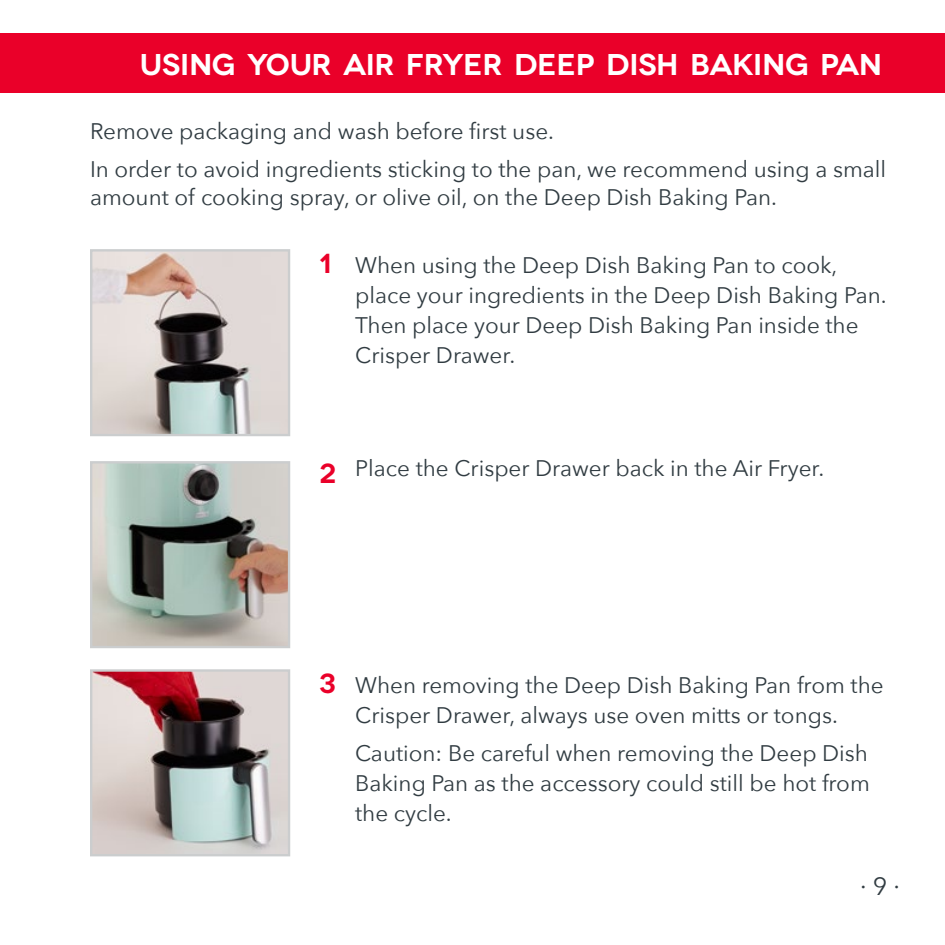
<style>
.page{position:relative;width:945px;height:945px;background:#fff}
.page>*{position:absolute;margin:0;border:0;box-sizing:border-box;transform-origin:0 0}
.t1{font:600 30px "Novecentowide";letter-spacing:-.01em;color:#fff}
.t2{font:25px "Avenir Next";color:#313c42}
.t3{font:22.5px/30px "Avenir Next";color:#313c42}
.s1{font-family:"Novecentowide";font-weight:600;font-size:27.5px;color:#ea0029}
</style>
<div class="page">
<div style="left:0;top:34px;width:945px;height:59px;background:#ea0029"></div>
<img style="left:93px;top:252px;width:194px;height:181px">
<div style="left:90px;top:249px;width:200px;height:187px;border:2px solid #cbcdce"></div>
<img style="left:93px;top:672px;width:194px;height:181px">
<div style="left:90px;top:669px;width:200px;height:187px;border:2px solid #cbcdce"></div>
<img style="left:93px;top:464px;width:194px;height:181px">
<div style="left:90px;top:461px;width:200px;height:187px;border:2px solid #cbcdce"></div>
<h1 class="t1" style="left:140px;top:47px;width:744px">USING YOUR AIR FRYER DEEP DISH BAKING PAN</h1>
<p class="t3" style="left:90px;top:110px;width:798px;line-height:38.8px">Remove packaging and wash before first use.<br>In order to avoid ingredients sticking to the pan, we recommend using a small</p>
<p class="t3" style="left:90px;top:181px;width:689px">amount of cooking spray, or olive oil, on the Deep Dish Baking Pan.</p>
<p class="t3" style="left:355px;top:249px;width:533px;text-indent:-36px"><span class="s1">1</span> When using the Deep Dish Baking Pan to cook, place your ingredients in the Deep Dish Baking Pan.<br>Then place your Deep Dish Baking Pan inside the Crisper Drawer.</p>
<p class="t3" style="left:319px;top:452px;width:507px"><span class="s1">2</span> Place the Crisper Drawer back in the Air Fryer.</p>
<p class="t3" style="left:319px;top:669px;width:566px;text-align:center"><span class="s1">3</span> When removing the Deep Dish Baking Pan from the<br>Crisper Drawer, always use oven mitts or tongs.</p>
<p class="t3" style="left:355px;top:737px;width:516px;text-align:justify">Caution: Be careful when removing the Deep Dish Baking Pan as the accessory could still be hot from the cycle.</p>
<p class="t2" style="left:860px;top:865px;width:41px">∙ 9 ∙</p>
</div>
